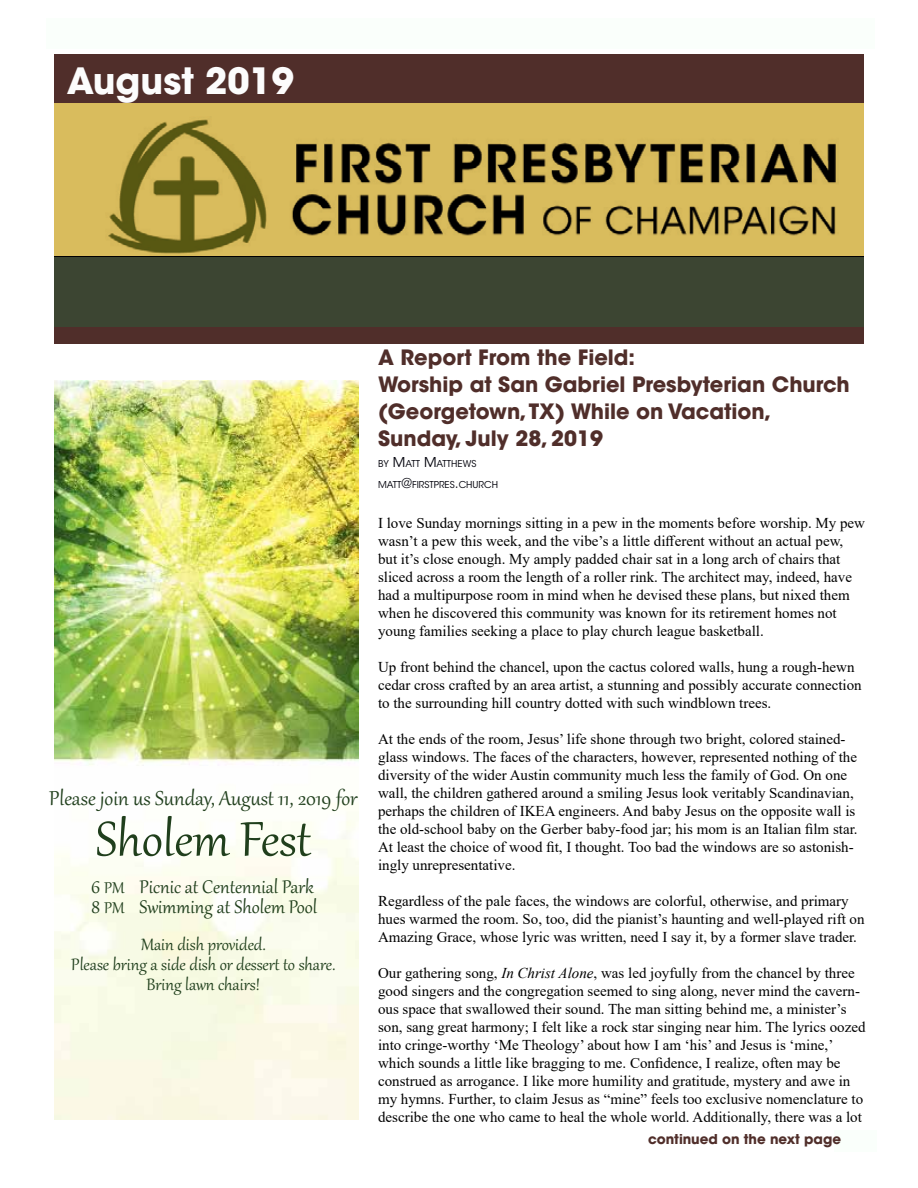
<style>
.page{position:relative;width:918px;height:1188px;background:#fff}
.page>*{position:absolute;margin:0;border:0;box-sizing:border-box;transform-origin:0 0}
.t1{font:59.7px "Gabriola";color:#203f1c}
.t2{font:700 36px "ITC Avant Garde Std";color:#fcfcfc}
.t3{font:24.75px "Gabriola";color:#203f1c}
.t4{font:22.5px/20.2px "Gabriola";color:#203f1c}
.t5{font:700 21px/27px "ITC Avant Garde Std";color:#502e2a}
.t6{font:20.25px/20.2px "Gabriola";color:#203f1c;text-align:center}
.t7{font:15px/18px "Times New Roman";color:#000}
.t8{font:700 13.5px "ITC Avant Garde Std";color:#502e2a}
.t9{font:9.45px "ITC Avant Garde Std";color:#00000a}
.s1{font-size:19.2px}
.s2{font-size:13.5px}
.s3{font-style:italic}
</style>
<div class="page">
<div style="left:834px;top:1130px;width:43px;height:22px;background:#fafffb"></div>
<img style="left:54px;top:55px;width:810px;height:288px">
<img style="left:105px;top:116px;width:734px;height:140px">
<div style="left:54px;top:256px;width:810px;height:71px;background:#3c4532"></div>
<div style="left:46px;top:18px;width:828px;height:31px;background:#fafffb"></div>
<img style="left:54px;top:380px;width:305px;height:740px">
<h2 class="t2" style="left:67px;top:58px;width:229px">August 2019</h2>
<h3 class="t3" style="left:49px;top:782px;width:310px">Please join us Sunday, August 11, 2019 for</h3>
<h1 class="t1" style="left:96px;top:800px;width:216px">Sholem Fest</h1>
<h3 class="t4" style="left:91px;top:875px;width:228px">6 <span class="s1">PM</span> Picnic at Centennial Park<br>8 <span class="s1">PM</span> Swimming at Sholem Pool</h3>
<h3 class="t6" style="left:71px;top:932px;width:266px">Main dish provided.<br>Please bring a side dish or dessert to share.<br>Bring lawn chairs!</h3>
<h3 class="t5" style="left:378px;top:344px;width:473px">A Report From the Field:<br>Worship at San Gabriel Presbyterian Church (Georgetown, TX) While on Vacation,<br>Sunday, July 28, 2019</h3>
<p class="t9" style="left:378px;top:458px;width:100px">BY <span class="s2">M</span>ATT <span class="s2">M</span>ATTHEWS</p>
<p class="t9" style="left:378px;top:479px;width:121px">MATT<span class="s2">@</span>FIRSTPRES<span class="s2">.</span>CHURCH</p>
<p class="t7" style="left:378px;top:514px;width:489px">I love Sunday mornings sitting in a pew in the moments before worship. My pew wasn’t a pew this week, and the vibe’s a little different without an actual pew, but it’s close enough. My amply padded chair sat in a long arch of chairs that sliced across a room the length of a roller rink. The architect may, indeed, have had a multipurpose room in mind when he devised these plans, but nixed them when he discovered this community was known for its retirement homes not young families seeking a place to play church league basketball.</p>
<p class="t7" style="left:378px;top:658px;width:485px">Up front behind the chancel, upon the cactus colored walls, hung a rough-hewn cedar cross crafted by an area artist, a stunning and possibly accurate connection to the surrounding hill country dotted with such windblown trees.</p>
<p class="t7" style="left:378px;top:730px;width:481px">At the ends of the room, Jesus’ life shone through two bright, colored stained&shy;glass windows. The faces of the characters, however, represented nothing of the diversity of the wider Austin community much less the family of God. On one wall, the children gathered around a smiling Jesus look veritably Scandinavian, perhaps the children of IKEA engineers. And baby Jesus on the opposite wall is the old-school baby on the Gerber baby-food jar; his mom is an Italian film star.<br>At least the choice of wood fit, I thought. Too bad the windows are so astonish&shy;ingly unrepresentative.</p>
<p class="t7" style="left:378px;top:892px;width:488px">Regardless of the pale faces, the windows are colorful, otherwise, and primary hues warmed the room. So, too, did the pianist’s haunting and well-played rift on<br>Amazing Grace, whose lyric was written, need I say it, by a former slave trader.</p>
<p class="t7" style="left:378px;top:964px;width:489px">Our gathering song, <span class="s3">In Christ Alone</span>, was led joyfully from the chancel by three good singers and the congregation seemed to sing along, never mind the cavern&shy;ous space that swallowed their sound. The man sitting behind me, a minister’s son, sang great harmony; I felt like a rock star singing near him. The lyrics oozed into cringe-worthy ‘Me Theology’ about how I am ‘his’ and Jesus is ‘mine,’ which sounds a little like bragging to me. Confidence, I realize, often may be construed as arrogance. I like more humility and gratitude, mystery and awe in my hymns. Further, to claim Jesus as “mine” feels too exclusive nomenclature to describe the one who came to heal the whole world. Additionally, there was a lot</p>
<p class="t8" style="left:648px;top:1130px;width:195px">continued on the next page</p>
</div>
